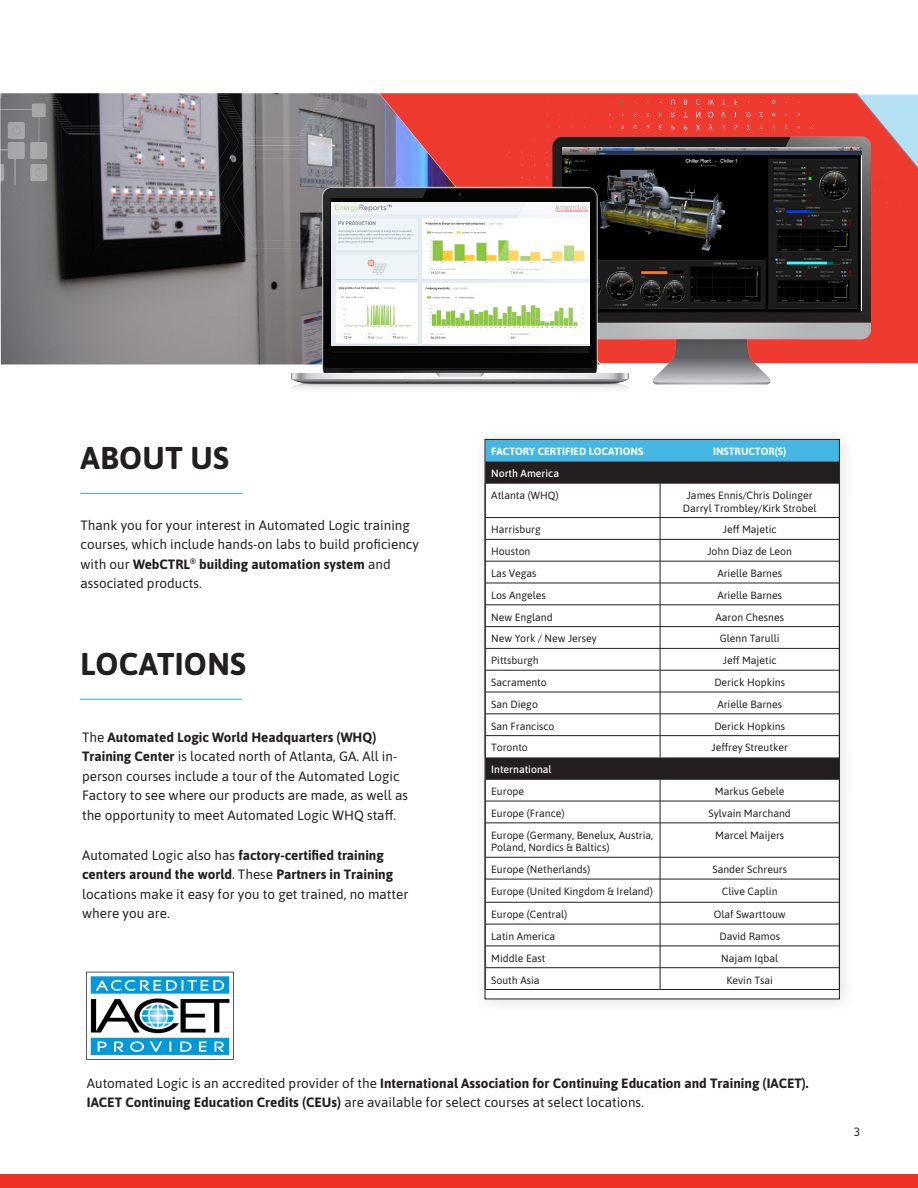
<style>
.page{position:relative;width:918px;height:1188px;background:#fff}
.page>*{position:absolute;margin:0;border:0;box-sizing:border-box;transform-origin:0 0}
.t1{font:700 31.5px "Asap";letter-spacing:.01em;color:#231f20}
.t2{font:13.5px/19.5px "Asap";color:#231f20}
.t3{font:700 13.5px/19.5px "Asap";color:#231f20}
.t4{font:12px "Asap";color:#231f20}
.t5{font:10.5px/12.6px "Asap";color:#231f20}
.t6{font:700 10.5px "Asap";color:#fff}
.t7{font:500 10.5px "Asap";color:#fff}
.s1{font-weight:700}
.s2{font-weight:400}
</style>
<div class="page">
<div style="left:0;top:1174px;width:918px;height:14px;background:#ef3024"></div>
<img style="left:0;top:305px;width:245px;height:59px">
<div style="left:523px;top:93px;width:395px;height:270px;background:#ef3a2f"></div>
<svg style="left:659px;top:113px;width:3px;height:4px"></svg>
<svg style="left:671px;top:112px;width:4px;height:5px"></svg>
<svg style="left:684px;top:112px;width:4px;height:5px"></svg>
<svg style="left:696px;top:112px;width:4px;height:6px"></svg>
<svg style="left:708px;top:112px;width:5px;height:6px"></svg>
<svg style="left:721px;top:112px;width:4px;height:5px"></svg>
<svg style="left:747px;top:112px;width:3px;height:5px"></svg>
<svg style="left:759px;top:112px;width:4px;height:5px"></svg>
<svg style="left:0;top:93px;width:523px;height:212px"></svg>
<svg style="left:671px;top:99px;width:4px;height:6px"></svg>
<svg style="left:684px;top:100px;width:3px;height:5px"></svg>
<svg style="left:696px;top:99px;width:4px;height:6px"></svg>
<svg style="left:708px;top:100px;width:6px;height:4px"></svg>
<svg style="left:722px;top:100px;width:3px;height:4px"></svg>
<svg style="left:772px;top:100px;width:3px;height:4px"></svg>
<svg style="left:857px;top:95px;width:61px;height:245px"></svg>
<img style="left:534px;top:118px;width:359px;height:267px">
<img style="left:563px;top:148px;width:299px;height:162px">
<img style="left:245px;top:167px;width:400px;height:223px">
<img style="left:331px;top:202px;width:259px;height:144px">
<div style="left:471px;top:426px;width:386px;height:590px;background:#231f20;opacity:.15"></div>
<div style="left:485px;top:439px;width:354px;height:560px;background:#fff"></div>
<div style="left:487px;top:441px;width:351px;height:20px;background:#44b7e5"></div>
<svg style="left:487px;top:461px;width:351px;height:318px"></svg>
<hr style="left:485px;top:483px;width:175px;height:1px;background:#231f20">
<hr style="left:660px;top:483px;width:180px;height:1px;background:#231f20">
<hr style="left:660px;top:483px;width:1px;height:34px;background:#231f20">
<hr style="left:485px;top:517px;width:175px;height:1px;background:#231f20">
<hr style="left:660px;top:517px;width:180px;height:1px;background:#231f20">
<hr style="left:485px;top:539px;width:175px;height:1px;background:#231f20">
<hr style="left:660px;top:539px;width:180px;height:1px;background:#231f20">
<hr style="left:485px;top:561px;width:175px;height:1px;background:#231f20">
<hr style="left:660px;top:561px;width:180px;height:1px;background:#231f20">
<hr style="left:485px;top:583px;width:175px;height:1px;background:#231f20">
<hr style="left:660px;top:583px;width:180px;height:1px;background:#231f20">
<hr style="left:485px;top:605px;width:175px;height:1px;background:#231f20">
<hr style="left:660px;top:605px;width:180px;height:1px;background:#231f20">
<hr style="left:485px;top:626px;width:175px;height:1px;background:#231f20">
<hr style="left:660px;top:626px;width:180px;height:1px;background:#231f20">
<hr style="left:485px;top:648px;width:175px;height:1px;background:#231f20">
<hr style="left:660px;top:648px;width:180px;height:1px;background:#231f20">
<hr style="left:485px;top:670px;width:175px;height:1px;background:#231f20">
<hr style="left:660px;top:670px;width:180px;height:1px;background:#231f20">
<hr style="left:485px;top:692px;width:175px;height:1px;background:#231f20">
<hr style="left:660px;top:692px;width:180px;height:1px;background:#231f20">
<hr style="left:485px;top:714px;width:175px;height:1px;background:#231f20">
<hr style="left:660px;top:714px;width:180px;height:1px;background:#231f20">
<hr style="left:485px;top:735px;width:175px;height:1px;background:#231f20">
<hr style="left:660px;top:735px;width:180px;height:1px;background:#231f20">
<svg style="left:660px;top:518px;width:1px;height:239px"></svg>
<hr style="left:485px;top:779px;width:175px;height:1px;background:#231f20">
<hr style="left:660px;top:779px;width:180px;height:1px;background:#231f20">
<hr style="left:485px;top:801px;width:175px;height:1px;background:#231f20">
<hr style="left:660px;top:801px;width:180px;height:1px;background:#231f20">
<svg style="left:660px;top:779px;width:1px;height:44px"></svg>
<hr style="left:485px;top:823px;width:175px;height:1px;background:#231f20">
<hr style="left:660px;top:823px;width:180px;height:1px;background:#231f20">
<hr style="left:660px;top:823px;width:1px;height:34px;background:#231f20">
<hr style="left:485px;top:857px;width:175px;height:1px;background:#231f20">
<hr style="left:660px;top:857px;width:180px;height:1px;background:#231f20">
<hr style="left:485px;top:879px;width:175px;height:1px;background:#231f20">
<hr style="left:660px;top:879px;width:180px;height:1px;background:#231f20">
<hr style="left:485px;top:902px;width:175px;height:1px;background:#231f20">
<hr style="left:660px;top:902px;width:180px;height:1px;background:#231f20">
<hr style="left:485px;top:924px;width:175px;height:1px;background:#231f20">
<hr style="left:660px;top:924px;width:180px;height:1px;background:#231f20">
<hr style="left:485px;top:946px;width:175px;height:1px;background:#231f20">
<hr style="left:660px;top:946px;width:180px;height:1px;background:#231f20">
<hr style="left:485px;top:967px;width:175px;height:1px;background:#231f20">
<hr style="left:660px;top:967px;width:180px;height:1px;background:#231f20">
<svg style="left:660px;top:857px;width:1px;height:132px"></svg>
<hr style="left:485px;top:989px;width:175px;height:1px;background:#231f20">
<hr style="left:660px;top:989px;width:180px;height:1px;background:#231f20">
<hr style="left:81px;top:493px;width:162px;height:1px;background:#44b7e5">
<hr style="left:80px;top:699px;width:162px;height:1px;background:#44b7e5">
<img style="left:86px;top:971px;width:148px;height:89px">
<p class="t1" style="left:81px;top:435px;width:150px">ABOUT US</p>
<p class="t2" style="left:81px;top:515px;width:340px">Thank you for your interest in Automated Logic training courses, which include hands-on labs to build proficiency with our <span class="s1">WebCTRL</span><sup>®</sup> <span class="s1">building automation system</span> and associated products.</p>
<p class="t1" style="left:80px;top:641px;width:167px">LOCATIONS</p>
<p class="t2" style="left:82px;top:727px;width:328px">The <span class="s1">Automated Logic World Headquarters (WHQ)<br>Training Center</span> is located north of Atlanta, GA. All in&shy;person courses include a tour of the Automated Logic Factory to see where our products are made, as well as the opportunity to meet Automated Logic WHQ staff.</p>
<p class="t2" style="left:82px;top:844px;width:328px">Automated Logic also has <span class="s1">factory-certified training centers around the world</span>. These <span class="s1">Partners in Training </span>locations make it easy for you to get trained, no matter where you are.</p>
<p class="t6" style="left:491px;top:444px;width:154px">FACTORY CERTIFIED LOCATIONS</p>
<p class="t6" style="left:713px;top:444px;width:75px">INSTRUCTOR(S)</p>
<p class="t7" style="left:491px;top:466px;width:69px">North America</p>
<p class="t5" style="left:491px;top:488px;width:69px">Atlanta (WHQ)</p>
<p class="t5" style="left:687px;top:488px;width:127px">James Ennis/Chris Dolinger</p>
<p class="t5" style="left:683px;top:501px;width:135px">Darryl Trombley/Kirk Strobel</p>
<p class="t5" style="left:491px;top:523px;width:51px">Harrisburg</p>
<p class="t5" style="left:723px;top:523px;width:55px">Jeff Majetic</p>
<p class="t5" style="left:491px;top:545px;width:41px">Houston</p>
<p class="t5" style="left:707px;top:545px;width:86px">John Diaz de Leon</p>
<p class="t5" style="left:491px;top:566px;width:47px">Las Vegas</p>
<p class="t5" style="left:717px;top:566px;width:66px">Arielle Barnes</p>
<p class="t5" style="left:491px;top:588px;width:56px">Los Angeles</p>
<p class="t5" style="left:717px;top:588px;width:66px">Arielle Barnes</p>
<p class="t5" style="left:491px;top:610px;width:63px">New England</p>
<p class="t5" style="left:715px;top:610px;width:70px">Aaron Chesnes</p>
<p class="t5" style="left:491px;top:632px;width:107px">New York / New Jersey</p>
<p class="t5" style="left:720px;top:632px;width:61px">Glenn Tarulli</p>
<p class="t5" style="left:491px;top:654px;width:49px">Pittsburgh</p>
<p class="t5" style="left:723px;top:654px;width:55px">Jeff Majetic</p>
<p class="t5" style="left:491px;top:675px;width:57px">Sacramento</p>
<p class="t5" style="left:714px;top:675px;width:72px">Derick Hopkins</p>
<p class="t5" style="left:491px;top:697px;width:48px">San Diego</p>
<p class="t5" style="left:717px;top:697px;width:66px">Arielle Barnes</p>
<p class="t5" style="left:491px;top:719px;width:65px">San Francisco</p>
<p class="t5" style="left:714px;top:719px;width:72px">Derick Hopkins</p>
<p class="t5" style="left:491px;top:741px;width:38px">Toronto</p>
<p class="t5" style="left:711px;top:741px;width:78px">Jeffrey Streutker</p>
<p class="t7" style="left:491px;top:762px;width:62px">International</p>
<p class="t5" style="left:491px;top:785px;width:35px">Europe</p>
<p class="t5" style="left:715px;top:785px;width:71px">Markus Gebele</p>
<p class="t5" style="left:491px;top:806px;width:75px">Europe (France)</p>
<p class="t5" style="left:709px;top:806px;width:84px">Sylvain Marchand</p>
<p class="t5" style="left:491px;top:828px;width:164px">Europe (Germany, Benelux, Austria,<br>Poland, Nordics &amp; Baltics)</p>
<p class="t5" style="left:715px;top:828px;width:70px">Marcel Maijers</p>
<p class="t5" style="left:491px;top:863px;width:101px">Europe (Netherlands)</p>
<p class="t5" style="left:712px;top:863px;width:76px">Sander Schreurs</p>
<p class="t5" style="left:491px;top:884px;width:163px">Europe (United Kingdom &amp; Ireland)</p>
<p class="t5" style="left:722px;top:884px;width:57px">Clive Caplin</p>
<p class="t5" style="left:491px;top:908px;width:78px">Europe (Central)</p>
<p class="t5" style="left:714px;top:908px;width:73px">Olaf Swarttouw</p>
<p class="t5" style="left:491px;top:929px;width:65px">Latin America</p>
<p class="t5" style="left:719px;top:929px;width:62px">David Ramos</p>
<p class="t5" style="left:491px;top:951px;width:56px">Middle East</p>
<p class="t5" style="left:721px;top:951px;width:59px">Najam Iqbal</p>
<p class="t5" style="left:491px;top:973px;width:50px">South Asia</p>
<p class="t5" style="left:726px;top:973px;width:48px">Kevin Tsai</p>
<p class="t3" style="left:87px;top:1072px;width:723px"><span class="s2">Automated Logic is an accredited provider of the</span> International Association for Continuing Education and Training (IACET).<br>IACET Continuing Education Credits (CEUs) <span class="s2">are available for select courses at select locations.</span></p>
<p class="t4" style="left:854px;top:1124px;width:8px">3</p>
</div>
